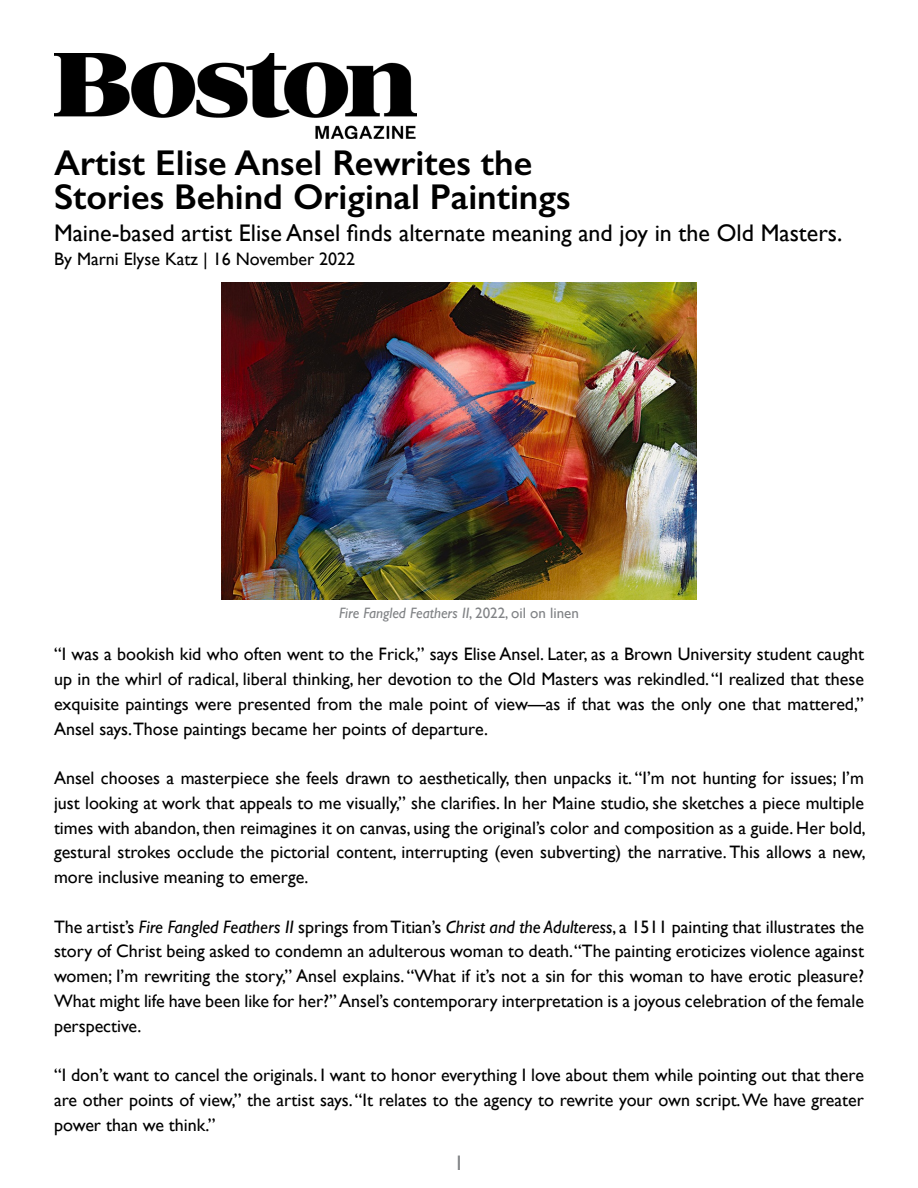
<style>
.page{position:relative;width:918px;height:1188px;background:#fff}
.page>*{position:absolute;margin:0;border:0;box-sizing:border-box;transform-origin:0 0}
.t1{font:600 36px/34.5px "Gill Sans";color:#000}
.t2{font:24px "Gill Sans";color:#000}
.t3{font:21px "Gill Sans";color:#808285}
.t4{font:18px/24.8px "Gill Sans";color:#000;text-align:justify}
.t5{font:italic 15px "Gill Sans";color:#808285}
.s1{font-style:normal}
.s2{font-style:italic}
</style>
<div class="page">
<img style="left:54px;top:54px;width:363px;height:85px">
<img style="left:221px;top:283px;width:476px;height:317px">
<h1 class="t1" style="left:54px;top:145px;width:518px">Artist Elise Ansel Rewrites the<br>Stories Behind Original Paintings</h1>
<h2 class="t2" style="left:54px;top:218px;width:790px">Maine-based artist Elise Ansel finds alternate meaning and joy in the Old Masters.</h2>
<p class="t4" style="left:54px;top:247px;width:303px">By Marni Elyse Katz | 16 November 2022</p>
<p class="t5" style="left:339px;top:604px;width:241px">Fire Fangled Feathers II<span class="s1">, 2022, oil on linen</span></p>
<p class="t4" style="left:54px;top:642px;width:812px">“I was a bookish kid who often went to the Frick,” says Elise Ansel. Later, as a Brown University student caught up in the whirl of radical, liberal thinking, her devotion to the Old Masters was rekindled. “I realized that these exquisite paintings were presented from the male point of view—as if that was the only one that mattered,” Ansel says.Those paintings became her points of departure.</p>
<p class="t4" style="left:54px;top:766px;width:813px">Ansel chooses a masterpiece she feels drawn to aesthetically, then unpacks it. “I’m not hunting for issues; I’m just looking at work that appeals to me visually,” she clarifies. In her Maine studio, she sketches a piece multiple times with abandon, then reimagines it on canvas, using the original’s color and composition as a guide. Her bold, gestural strokes occlude the pictorial content, interrupting (even subverting) the narrative. This allows a new, more inclusive meaning to emerge.</p>
<p class="t4" style="left:54px;top:914px;width:812px">The artist’s <span class="s2">Fire Fangled Feathers II</span> springs from Titian’s <span class="s2">Christ and the Adulteress</span>, a 1511 painting that illustrates the story of Christ being asked to condemn an adulterous woman to death.“The painting eroticizes violence against women; I’m rewriting the story,” Ansel explains. “What if it’s not a sin for this woman to have erotic pleasure?<br>What might life have been like for her?” Ansel’s contemporary interpretation is a joyous celebration of the female perspective.</p>
<p class="t4" style="left:54px;top:1063px;width:812px">“I don’t want to cancel the originals. I want to honor everything I love about them while pointing out that there are other points of view,” the artist says. “It relates to the agency to rewrite your own script. We have greater power than we think.”</p>
<p class="t3" style="left:454px;top:1151px;width:12px">1</p>
</div>
